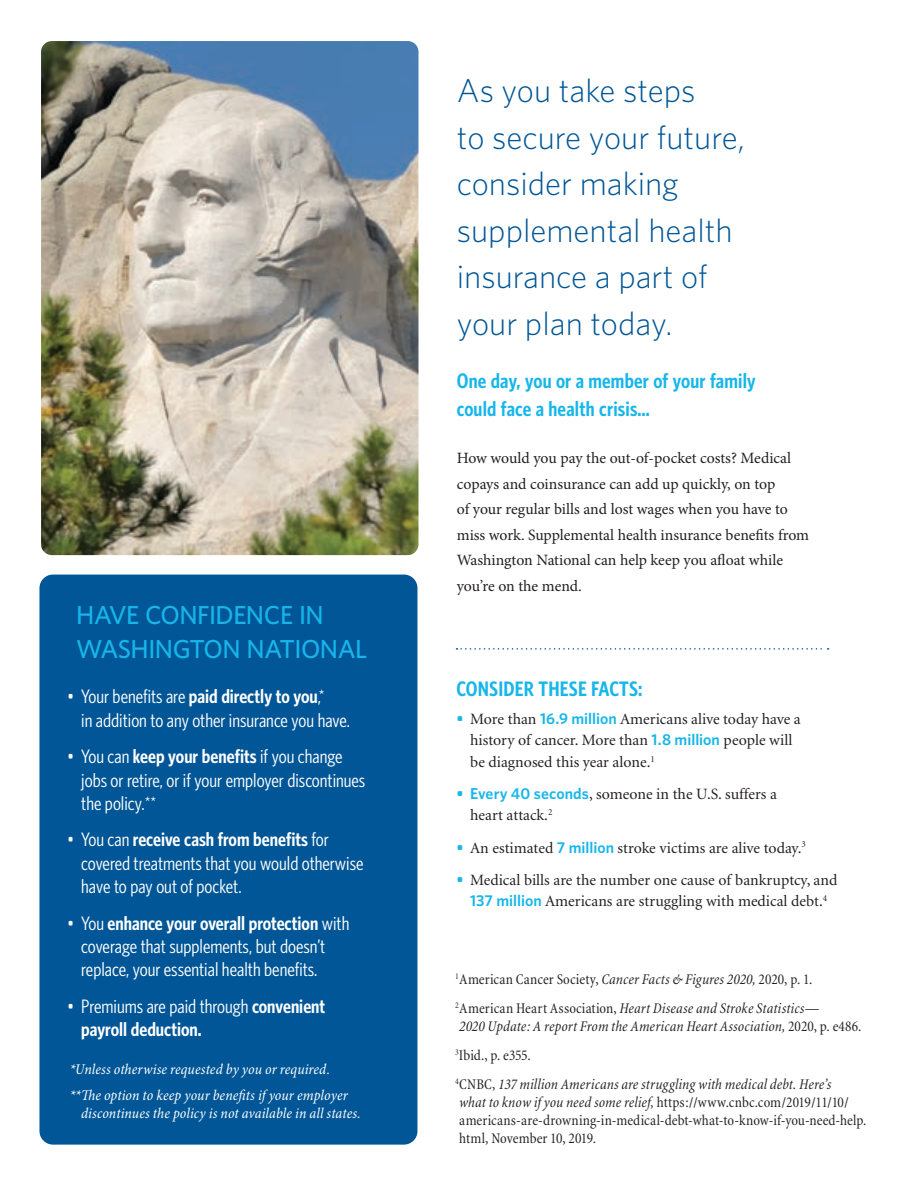
<style>
.page{position:relative;width:918px;height:1188px;background:#fff}
.page>*{position:absolute;margin:0;border:0;box-sizing:border-box;transform-origin:0 0}
.t1{font:300 33px/46.5px "Whitney";color:#005696}
.t2{font:500 25.95px/33.6px "Whitney";letter-spacing:-.02em;color:#16b6eb}
.t3{font:600 21px/28.5px "Whitney Condensed";letter-spacing:.01em;color:#16b6eb}
.t4{font:19.5px/23.4px "Whitney Condensed";color:#fff}
.t5{font:600 19.5px/23.4px "Whitney Condensed";color:#fff}
.t6{font:15.75px/21.3px "Minion";color:#231f20}
.t7{font:15.75px/25.5px "Minion Pro";letter-spacing:-.005em;color:#231f20}
.t8{font:condensed 15px/18px "Minion";letter-spacing:.005em;color:#231f20}
.t9{font:italic condensed 15px/28.8px "Minion";letter-spacing:.01em;color:#231f20}
.t10{font:italic condensed 15px/26.1px "Minion Pro";letter-spacing:.005em;color:#fff}
.s1{font-weight:600}
.s2{font-weight:400}
.s3{font-family:"Whitney";font-weight:600;color:#16b6eb}
.s4{font-style:italic}
.s5{font-style:normal}
</style>
<div class="page">
<svg style="left:457px;top:648px;width:372px;height:2px"></svg>
<img style="left:41px;top:41px;width:377px;height:514px">
<div style="left:39px;top:575px;width:378px;height:570px;background:#005696;border-radius:14px"></div>
<h2 class="t2" style="left:76px;top:598px;width:293px">HAVE CONFIDENCE IN<br>WASHINGTON NATIONAL</h2>
<p class="t4" style="left:81px;top:685px;width:270px;text-indent:-14px">• Your benefits are <span class="s1">paid directly to you</span>,*<br>in addition to any other insurance you have.</p>
<p class="t4" style="left:81px;top:744px;width:286px;text-indent:-14px">• You can <span class="s1">keep your benefits</span> if you change jobs or retire, or if your employer discontinues the policy.**</p>
<p class="t4" style="left:81px;top:828px;width:284px;text-indent:-14px">• You can <span class="s1">receive cash from benefits</span> for covered treatments that you would otherwise have to pay out of pocket.</p>
<p class="t4" style="left:81px;top:911px;width:270px;text-indent:-14px">• You <span class="s1">enhance your overall protection</span> with coverage that supplements, but doesn’t replace, your essential health benefits.</p>
<p class="t5" style="left:81px;top:994px;width:246px;text-indent:-14px"><span class="s2">• Premiums are paid through</span> convenient payroll deduction.</p>
<p class="t10" style="left:70px;top:1056px;width:280px">*Unless otherwise requested by you or required. **The option to keep your benefits if your employer</p>
<p class="t10" style="left:81px;top:1100px;width:281px">discontinues the policy is not available in all states.</p>
<h1 class="t1" style="left:457px;top:67px;width:289px">As you take steps<br>to secure your future, consider making supplemental health insurance a part of your plan today.</h1>
<p class="t3" style="left:457px;top:366px;width:300px">One day, you or a member of your family could face a health crisis…</p>
<p class="t7" style="left:457px;top:445px;width:354px">How would you pay the out-of-pocket costs? Medical copays and coinsurance can add up quickly, on top<br>of your regular bills and lost wages when you have to miss work. Supplemental health insurance benefits from Washington National can help keep you afloat while you’re on the mend.</p>
<p class="t3" style="left:456px;top:674px;width:188px">CONSIDER THESE FACTS:</p>
<p class="t6" style="left:470px;top:709px;width:332px;text-indent:-14px"><span class="s3">•</span> More than <span class="s3">16.9 million</span> Americans alive today have a history of cancer. More than <span class="s3">1.8 million</span> people will be diagnosed this year alone.<sup>1</sup></p>
<p class="t6" style="left:470px;top:784px;width:308px;text-indent:-14px"><span class="s3">• Every 40 seconds</span>, someone in the U.S. suffers a heart attack.<sup>2</sup></p>
<p class="t6" style="left:456px;top:838px;width:351px"><span class="s3">•</span> An estimated <span class="s3">7 million</span> stroke victims are alive today.<sup>3</sup></p>
<p class="t6" style="left:456px;top:870px;width:383px;text-align:center"><span class="s3">•</span> Medical bills are the number one cause of bankruptcy, and<br><span class="s3">137 million</span> Americans are struggling with medical debt.<sup>4</sup></p>
<p class="t8" style="left:455px;top:966px;width:366px;line-height:28.8px"><sup>1</sup>American Cancer Society, <span class="s4">Cancer Facts &amp; Figures 2020,</span> 2020, p. 1.<br><sup>2</sup>American Heart Association, <span class="s4">Heart Disease and Stroke Statistics—</span></p>
<p class="t9" style="left:455px;top:1012px;width:408px">2020 Update: A report From the American Heart Association, <span class="s5">2020, p. e486.<br></span><sup>3</sup><span class="s5">Ibid., p. e355.<br></span><sup>4</sup><span class="s5">CNBC,</span> 137 million Americans are struggling with medical debt. Here’s</p>
<p class="t8" style="left:459px;top:1093px;width:409px"><span class="s4">what to know if you need some relief,</span> https://www.cnbc.com/2019/11/10/ americans-are-drowning-in-medical-debt-what-to-know-if-you-need-help. html, November 10, 2019.</p>
</div>
